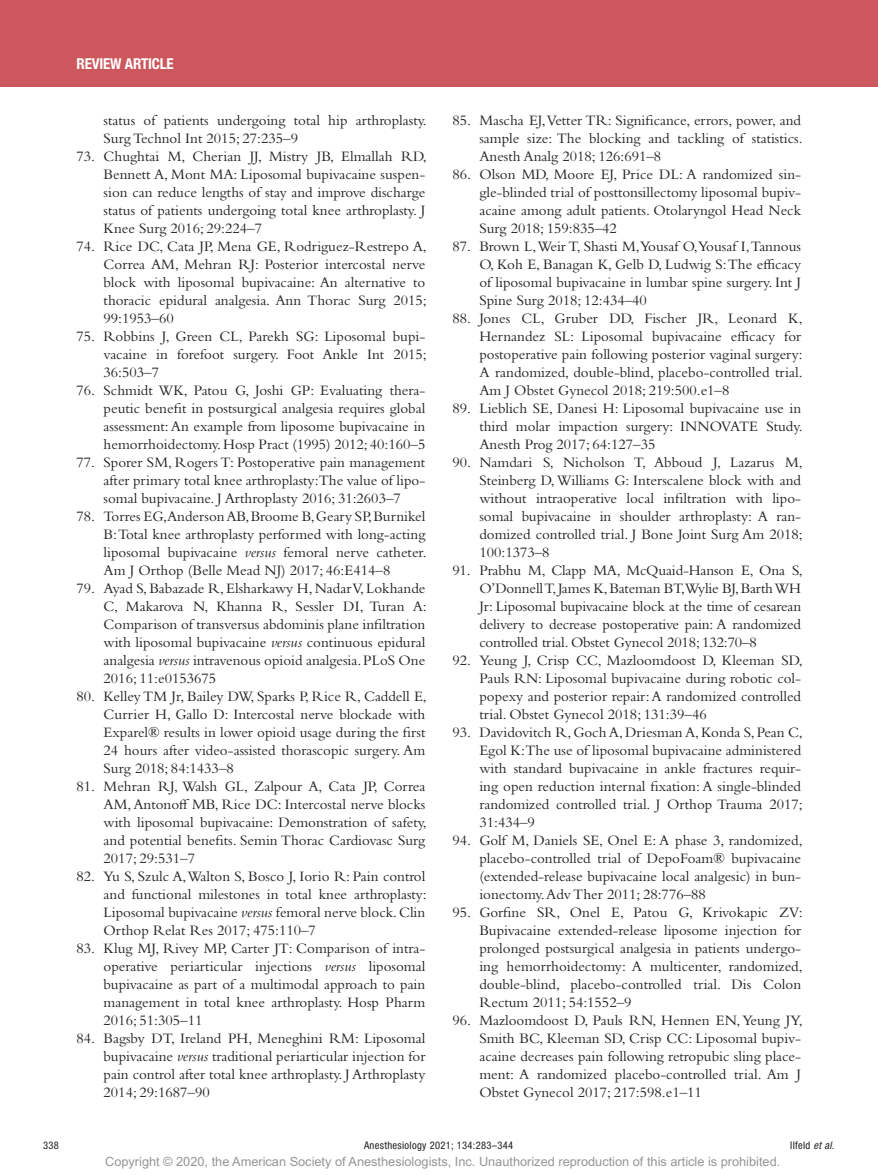
<style>
.page{position:relative;width:878px;height:1175px;background:#fff}
.page>*{position:absolute;margin:0;border:0;box-sizing:border-box;transform-origin:0 0}
.t1{font:15px/18px "Bembo Std";color:#231f20;text-align:justify}
.t2{font:700 condensed 15px "Helvetica Neue LT Std";letter-spacing:-.01em;color:#fff}
.t3{font:12.75px "Arial MT Std";color:#939598}
.t4{font:condensed 10.5px "Helvetica Neue LT Std";letter-spacing:.03em;color:#231f20}
.s1{font-style:italic}
</style>
<div class="page">
<div style="left:0;top:0;width:878px;height:86px;background:#cc575d"></div>
<p class="t2" style="left:77px;top:54px;width:99px">REVIEW ARTICLE</p>
<p class="t1" style="left:104px;top:111px;width:325px">status of patients undergoing total hip arthroplasty.<br>Surg Technol Int 2015; 27:235–9</p>
<p class="t1" style="left:104px;top:147px;width:325px;text-indent:-27px">73. Chughtai M, Cherian JJ, Mistry JB, Elmallah RD, Bennett A, Mont MA: Liposomal bupivacaine suspen&shy;sion can reduce lengths of stay and improve discharge status of patients undergoing total knee arthroplasty. J Knee Surg 2016; 29:224–7</p>
<p class="t1" style="left:104px;top:237px;width:325px;text-indent:-27px">74. Rice DC, Cata JP, Mena GE, Rodriguez-Restrepo A, Correa AM, Mehran RJ: Posterior intercostal nerve block with liposomal bupivacaine: An alternative to thoracic epidural analgesia. Ann Thorac Surg 2015; 99:1953–60</p>
<p class="t1" style="left:104px;top:327px;width:325px;text-indent:-27px">75. Robbins J, Green CL, Parekh SG: Liposomal bupi&shy;vacaine in forefoot surgery. Foot Ankle Int 2015; 36:503–7</p>
<p class="t1" style="left:104px;top:381px;width:323px;text-indent:-27px">76. Schmidt WK, Patou G, Joshi GP: Evaluating thera&shy;peutic benefit in postsurgical analgesia requires global assessment: An example from liposome bupivacaine in hemorrhoidectomy. Hosp Pract (1995) 2012; 40:160–5</p>
<p class="t1" style="left:104px;top:453px;width:323px;text-indent:-27px">77. Sporer SM, Rogers T: Postoperative pain management after primary total knee arthroplasty:The value of lipo&shy;somal bupivacaine. J Arthroplasty 2016; 31:2603–7</p>
<p class="t1" style="left:104px;top:507px;width:325px;text-indent:-27px">78. Torres EG,Anderson AB, Broome B, Geary SP, Burnikel B: Total knee arthroplasty performed with long-acting liposomal bupivacaine <span class="s1">versus</span> femoral nerve catheter.<br>Am J Orthop (Belle Mead NJ) 2017; 46:E414–8</p>
<p class="t1" style="left:104px;top:579px;width:325px;text-indent:-27px">79. Ayad S, Babazade R, Elsharkawy H, Nadar V, Lokhande C, Makarova N, Khanna R, Sessler DI, Turan A:<br>Comparison of transversus abdominis plane infiltration with liposomal bupivacaine <span class="s1">versus</span> continuous epidural analgesia <span class="s1">versus</span> intravenous opioid analgesia. PLoS One 2016; 11:e0153675</p>
<p class="t1" style="left:104px;top:687px;width:325px;text-indent:-27px">80. Kelley TM Jr, Bailey DW, Sparks P, Rice R, Caddell E, Currier H, Gallo D: Intercostal nerve blockade with Exparel® results in lower opioid usage during the first 24 hours after video-assisted thorascopic surgery. Am Surg 2018; 84:1433–8</p>
<p class="t1" style="left:104px;top:777px;width:325px;text-indent:-27px">81. Mehran RJ, Walsh GL, Zalpour A, Cata JP, Correa AM, Antonoff MB, Rice DC: Intercostal nerve blocks with liposomal bupivacaine: Demonstration of safety, and potential benefits. Semin Thorac Cardiovasc Surg 2017; 29:531–7</p>
<p class="t1" style="left:104px;top:867px;width:325px;text-indent:-27px">82. Yu S, Szulc A, Walton S, Bosco J, Iorio R: Pain control and functional milestones in total knee arthroplasty:<br>Liposomal bupivacaine <span class="s1">versus</span> femoral nerve block. Clin Orthop Relat Res 2017; 475:110–7</p>
<p class="t1" style="left:104px;top:939px;width:323px;text-indent:-27px">83. Klug MJ, Rivey MP, Carter JT: Comparison of intra&shy;operative periarticular injections <span class="s1">versus</span> liposomal bupivacaine as part of a multimodal approach to pain management in total knee arthroplasty. Hosp Pharm 2016; 51:305–11</p>
<p class="t1" style="left:104px;top:1029px;width:323px;text-indent:-27px">84. Bagsby DT, Ireland PH, Meneghini RM: Liposomal bupivacaine <span class="s1">versus</span> traditional periarticular injection for pain control after total knee arthroplasty. J Arthroplasty 2014; 29:1687–90</p>
<p class="t1" style="left:479px;top:111px;width:325px;text-indent:-27px">85. Mascha EJ, Vetter TR: Significance, errors, power, and sample size: The blocking and tackling of statistics.<br>Anesth Analg 2018; 126:691–8</p>
<p class="t1" style="left:479px;top:165px;width:323px;text-indent:-27px">86. Olson MD, Moore EJ, Price DL: A randomized sin&shy;gle-blinded trial of posttonsillectomy liposomal bupiv&shy;acaine among adult patients. Otolaryngol Head Neck Surg 2018; 159:835–42</p>
<p class="t1" style="left:479px;top:237px;width:323px;text-indent:-27px">87. Brown L, Weir T, Shasti M,Yousaf O,Yousaf I, Tannous O, Koh E, Banagan K, Gelb D, Ludwig S: The efficacy of liposomal bupivacaine in lumbar spine surgery. Int J Spine Surg 2018; 12:434–40</p>
<p class="t1" style="left:479px;top:309px;width:325px;text-indent:-27px">88. Jones CL, Gruber DD, Fischer JR, Leonard K, Hernandez SL: Liposomal bupivacaine efficacy for postoperative pain following posterior vaginal surgery:<br>A randomized, double-blind, placebo-controlled trial.<br>Am J Obstet Gynecol 2018; 219:500.e1–8</p>
<p class="t1" style="left:479px;top:399px;width:325px;text-indent:-27px">89. Lieblich SE, Danesi H: Liposomal bupivacaine use in third molar impaction surgery: INNOVATE Study.<br>Anesth Prog 2017; 64:127–35</p>
<p class="t1" style="left:479px;top:453px;width:325px;text-indent:-27px">90. Namdari S, Nicholson T, Abboud J, Lazarus M, Steinberg D, Williams G: Interscalene block with and without intraoperative local infiltration with lipo&shy;somal bupivacaine in shoulder arthroplasty: A ran&shy;domized controlled trial. J Bone Joint Surg Am 2018; 100:1373–8</p>
<p class="t1" style="left:479px;top:561px;width:325px;text-indent:-27px">91. Prabhu M, Clapp MA, McQuaid-Hanson E, Ona S, O’Donnell T, James K, Bateman BT,Wylie BJ, Barth WH Jr: Liposomal bupivacaine block at the time of cesarean delivery to decrease postoperative pain: A randomized controlled trial. Obstet Gynecol 2018; 132:70–8</p>
<p class="t1" style="left:479px;top:651px;width:325px;text-indent:-27px">92. Yeung J, Crisp CC, Mazloomdoost D, Kleeman SD, Pauls RN: Liposomal bupivacaine during robotic col&shy;popexy and posterior repair: A randomized controlled trial. Obstet Gynecol 2018; 131:39–46</p>
<p class="t1" style="left:479px;top:723px;width:325px;text-indent:-27px">93. Davidovitch R, Goch A, Driesman A, Konda S, Pean C, Egol K:The use of liposomal bupivacaine administered with standard bupivacaine in ankle fractures requir&shy;ing open reduction internal fixation: A single-blinded randomized controlled trial. J Orthop Trauma 2017; 31:434–9</p>
<p class="t1" style="left:479px;top:831px;width:325px;text-indent:-27px">94. Golf M, Daniels SE, Onel E: A phase 3, randomized, placebo-controlled trial of DepoFoam® bupivacaine (extended-release bupivacaine local analgesic) in bun&shy;ionectomy. Adv Ther 2011; 28:776–88</p>
<p class="t1" style="left:479px;top:903px;width:325px;text-indent:-27px">95. Gorfine SR, Onel E, Patou G, Krivokapic ZV:<br>Bupivacaine extended-release liposome injection for prolonged postsurgical analgesia in patients undergo&shy;ing hemorrhoidectomy: A multicenter, randomized, double-blind, placebo-controlled trial. Dis Colon Rectum 2011; 54:1552–9</p>
<p class="t1" style="left:479px;top:1011px;width:325px;text-indent:-27px">96. Mazloomdoost D, Pauls RN, Hennen EN, Yeung JY, Smith BC, Kleeman SD, Crisp CC: Liposomal bupiv&shy;acaine decreases pain following retropubic sling place&shy;ment: A randomized placebo-controlled trial. Am J Obstet Gynecol 2017; 217:598.e1–11</p>
<p class="t4" style="left:43px;top:1139px;width:17px">338</p>
<p class="t4" style="left:364px;top:1139px;width:151px">Anesthesiology 2021; 134:283–344</p>
<p class="t4" style="left:790px;top:1139px;width:46px">Ilfeld <span class="s1">et al.</span></p>
<p class="t3" style="left:105px;top:1154px;width:676px">Copyright © 2020, the American Society of Anesthesiologists, Inc. Unauthorized reproduction of this article is prohibited.</p>
</div>
